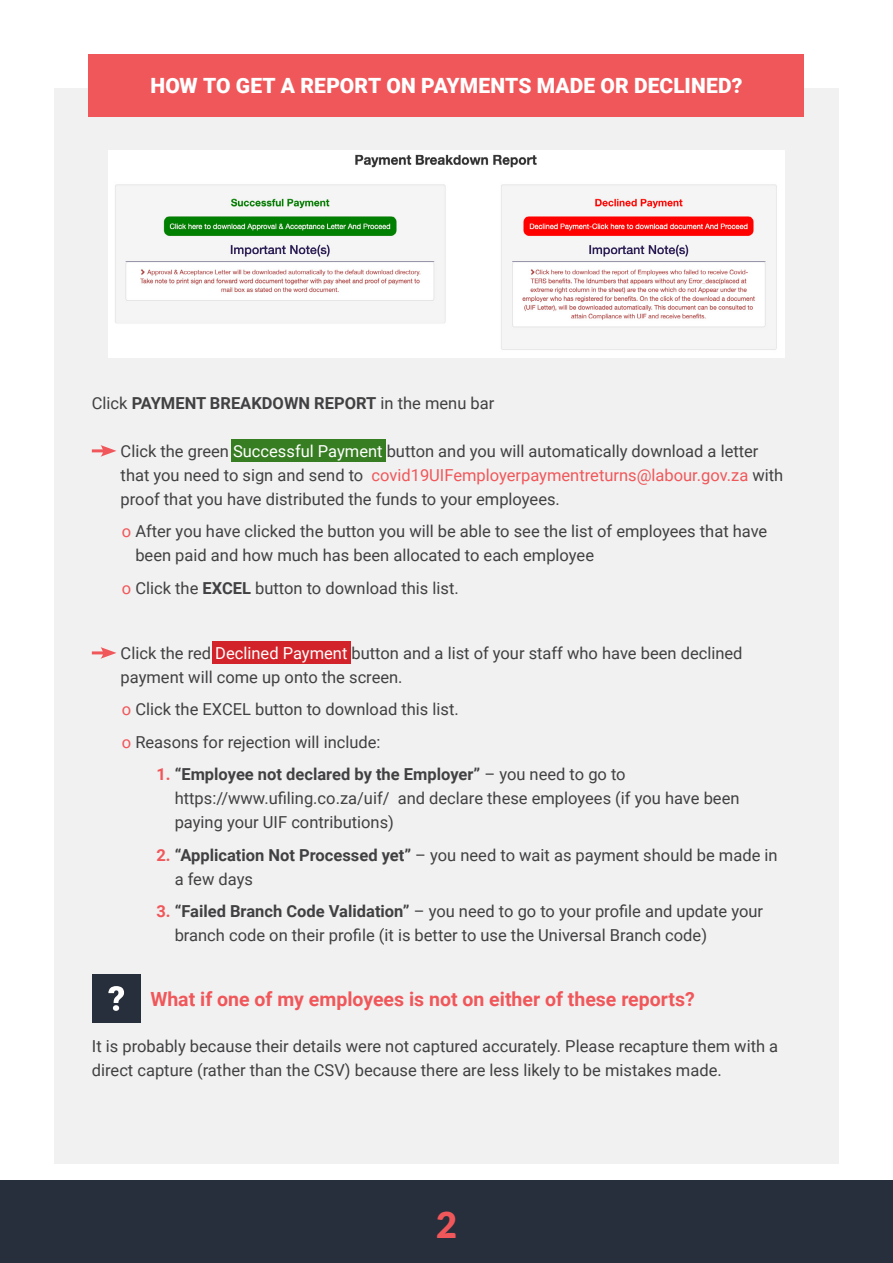
<style>
.page{position:relative;width:893px;height:1263px;background:#fff}
.page>*{position:absolute;margin:0;border:0;box-sizing:border-box;transform-origin:0 0}
.t1{font:900 36px "Lato";color:#f0575a}
.t2{font:900 21px "Roboto";letter-spacing:.005em;color:#fff}
.t3{font:700 19.5px "Roboto";color:#f0575a}
.t4{font:16.5px/24px "Roboto";color:#414042}
.t5{font:700 16.5px "Roboto";color:#414042}
.s1{font-weight:400}
.s2{color:#fff}
.s3{color:#f0575a}
.s4{font-weight:700}
.s5{font-weight:700;color:#f0575a}
</style>
<div class="page">
<div style="left:54px;top:89px;width:785px;height:1075px;background:#f1f1f1"></div>
<div style="left:89px;top:54px;width:715px;height:62px;background:#f0575a"></div>
<img style="left:108px;top:150px;width:677px;height:207px">
<div style="left:231px;top:439px;width:154px;height:23px;background:#377d22"></div>
<div style="left:213px;top:641px;width:138px;height:23px;background:#d2232a"></div>
<hr style="left:92px;top:449px;width:14px;height:3px;background:#f0575a">
<svg style="left:100px;top:445px;width:17px;height:12px"></svg>
<hr style="left:92px;top:651px;width:14px;height:3px;background:#f0575a">
<svg style="left:100px;top:647px;width:17px;height:12px"></svg>
<div style="left:92px;top:974px;width:49px;height:49px;background:#282f3c"></div>
<svg style="left:108px;top:986px;width:16px;height:25px"></svg>
<div style="left:0;top:1180px;width:893px;height:83px;background:#282f3c"></div>
<p class="t2" style="left:151px;top:71px;width:593px">HOW TO GET A REPORT ON PAYMENTS MADE OR DECLINED?</p>
<p class="t5" style="left:92px;top:391px;width:404px"><span class="s1">Click</span> PAYMENT BREAKDOWN REPORT <span class="s1">in the menu bar</span></p>
<p class="t4" style="left:121px;top:438px;width:664px">Click the green <span class="s2">Successful Payment</span> button and you will automatically download a letter that you need to sign and send to <span class="s3">covid19UIFemployerpaymentreturns@labour.gov.za</span> with proof that you have distributed the funds to your employees.</p>
<p class="t4" style="left:135px;top:519px;width:633px;text-indent:-13px"><span class="s3">o</span> After you have clicked the button you will be able to see the list of employees that have been paid and how much has been allocated to each employee</p>
<p class="t4" style="left:122px;top:575px;width:338px"><span class="s3">o</span> Click the <span class="s4">EXCEL</span> button to download this list.</p>
<p class="t4" style="left:121px;top:640px;width:623px">Click the red <span class="s2">Declined Payment</span> button and a list of your staff who have been declined payment will come up onto the screen.</p>
<p class="t4" style="left:122px;top:692px;width:338px;line-height:32.5px"><span class="s3">o</span> Click the EXCEL button to download this list. <span class="s3">o</span> Reasons for rejection will include:</p>
<p class="t4" style="left:175px;top:762px;width:566px;text-indent:-18px"><span class="s5">1.</span> <span class="s4">“Employee not declared by the Employer”</span> – you need to go to https://www.ufiling.co.za/uif/ and declare these employees (if you have been paying your UIF contributions)</p>
<p class="t4" style="left:175px;top:842px;width:604px;text-indent:-18px"><span class="s5">2.</span> <span class="s4">“Application Not Processed yet”</span> – you need to wait as payment should be made in a few days</p>
<p class="t4" style="left:175px;top:899px;width:590px;text-indent:-18px"><span class="s5">3.</span> <span class="s4">“Failed Branch Code Validation”</span> – you need to go to your profile and update your branch code on their profile (it is better to use the Universal Branch code)</p>
<p class="t3" style="left:150px;top:986px;width:546px">What if one of my employees is not on either of these reports?</p>
<p class="t4" style="left:92px;top:1033px;width:688px">It is probably because their details were not captured accurately. Please recapture them with a direct capture (rather than the CSV) because there are less likely to be mistakes made.</p>
<h1 class="t1" style="left:436px;top:1197px;width:22px">2</h1>
</div>
